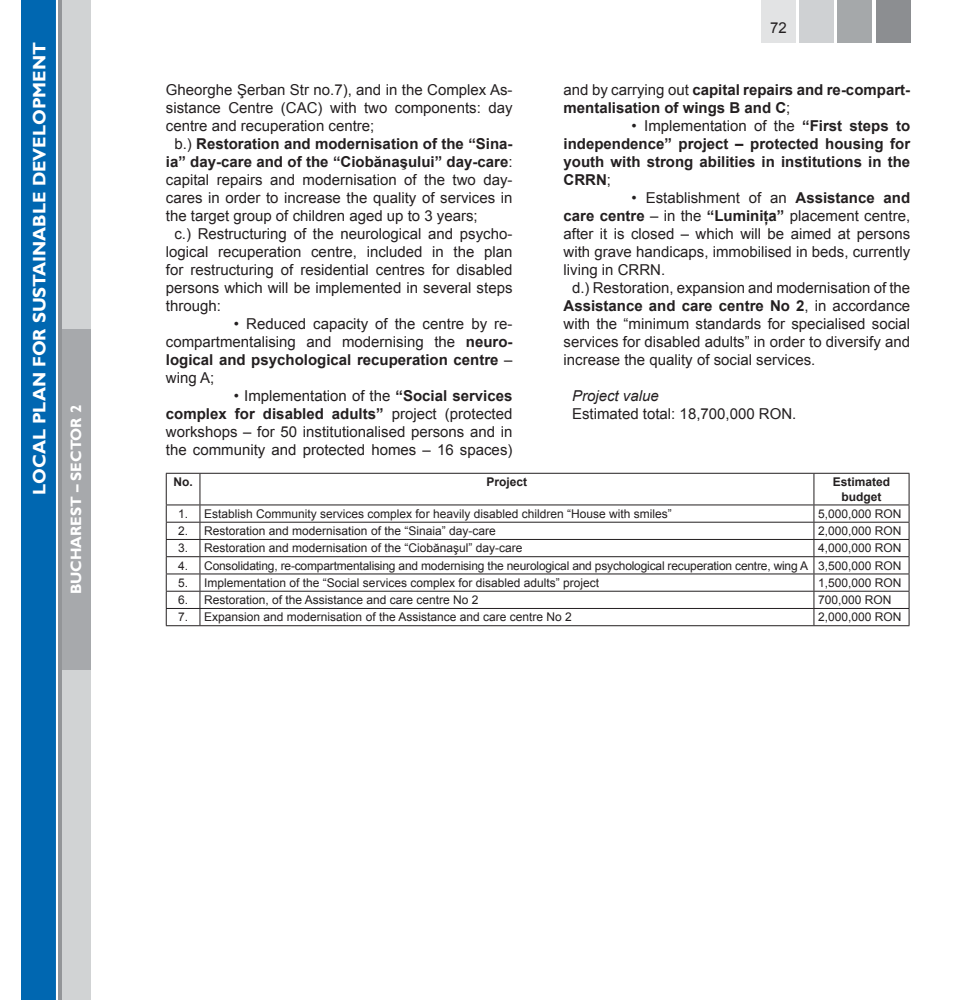
<style>
.page{position:relative;width:957px;height:1000px;background:#fff}
.page>*{position:absolute;margin:0;border:0;box-sizing:border-box;transform-origin:0 0}
.t1{font:700 18px "Gill Sans";color:#fff}
.t2{font:15px/18px "Arial";color:#231f20;text-align:justify}
.t3{font:700 15px/18px "Arial";color:#231f20}
.t4{font:700 15px "Gill Sans";color:#fff}
.t5{font:italic 15px "Arial";color:#231f20}
.t6{font:12px "Arial";color:#231f20}
.t7{font:700 12px/14.4px "Arial";color:#231f20;text-align:center}
.s1{font-weight:400}
.s2{font-weight:700}
</style>
<div class="page">
<div style="left:876px;top:0;width:34px;height:43px;background:#8c8e91"></div>
<div style="left:838px;top:0;width:34px;height:43px;background:#a5a8aa"></div>
<div style="left:799px;top:0;width:34px;height:43px;background:#cfd1d3"></div>
<div style="left:761px;top:0;width:34px;height:43px;background:#e2e3e4"></div>
<div style="left:21px;top:0;width:36px;height:999px;background:#0067b1"></div>
<div style="left:60px;top:0;width:31px;height:329px;background:#d1d3d4"></div>
<div style="left:62px;top:329px;width:29px;height:340px;background:#a7a9ac"></div>
<div style="left:60px;top:669px;width:31px;height:330px;background:#d1d3d4"></div>
<hr style="left:56px;top:0;width:2px;height:999px;background:#fff">
<hr style="left:58px;top:0;width:4px;height:999px;background:#939598">
<hr style="left:166px;top:473px;width:34px;height:1px;background:#231f20">
<hr style="left:166px;top:473px;width:1px;height:31px;background:#231f20">
<hr style="left:200px;top:473px;width:614px;height:1px;background:#231f20">
<hr style="left:200px;top:473px;width:1px;height:31px;background:#231f20">
<hr style="left:814px;top:473px;width:95px;height:1px;background:#231f20">
<hr style="left:813px;top:473px;width:1px;height:31px;background:#231f20">
<hr style="left:908px;top:473px;width:1px;height:31px;background:#231f20">
<hr style="left:166px;top:504px;width:34px;height:1px;background:#231f20">
<hr style="left:200px;top:504px;width:614px;height:1px;background:#231f20">
<hr style="left:814px;top:504px;width:95px;height:1px;background:#231f20">
<hr style="left:166px;top:521px;width:34px;height:1px;background:#231f20">
<hr style="left:200px;top:521px;width:614px;height:1px;background:#231f20">
<hr style="left:814px;top:521px;width:95px;height:1px;background:#231f20">
<hr style="left:166px;top:539px;width:34px;height:1px;background:#231f20">
<hr style="left:200px;top:539px;width:614px;height:1px;background:#231f20">
<hr style="left:814px;top:539px;width:95px;height:1px;background:#231f20">
<hr style="left:166px;top:556px;width:34px;height:1px;background:#231f20">
<hr style="left:200px;top:556px;width:614px;height:1px;background:#231f20">
<hr style="left:814px;top:556px;width:95px;height:1px;background:#231f20">
<hr style="left:166px;top:573px;width:34px;height:1px;background:#231f20">
<hr style="left:200px;top:573px;width:614px;height:1px;background:#231f20">
<hr style="left:814px;top:573px;width:95px;height:1px;background:#231f20">
<hr style="left:166px;top:590px;width:34px;height:1px;background:#231f20">
<hr style="left:200px;top:590px;width:614px;height:1px;background:#231f20">
<hr style="left:814px;top:590px;width:95px;height:1px;background:#231f20">
<hr style="left:166px;top:608px;width:34px;height:1px;background:#231f20">
<svg style="left:166px;top:505px;width:1px;height:120px"></svg>
<hr style="left:200px;top:608px;width:614px;height:1px;background:#231f20">
<svg style="left:200px;top:505px;width:1px;height:120px"></svg>
<hr style="left:814px;top:608px;width:95px;height:1px;background:#231f20">
<svg style="left:813px;top:505px;width:1px;height:120px"></svg>
<svg style="left:908px;top:505px;width:1px;height:120px"></svg>
<hr style="left:166px;top:625px;width:34px;height:1px;background:#231f20">
<hr style="left:200px;top:625px;width:614px;height:1px;background:#231f20">
<hr style="left:814px;top:625px;width:95px;height:1px;background:#231f20">
<p class="t1" style="left:28px;top:495px;width:454px;rotate:-90deg">LOCAL PLAN FOR SUSTAINABLE DEVELOPMENT</p>
<p class="t4" style="left:67px;top:594px;width:191px;rotate:-90deg">BUCHAREST – SECTOR 2</p>
<p class="t2" style="left:166px;top:80px;width:348px">Gheorghe Şerban Str no.7), and in the Complex As-</p>
<p class="t2" style="left:166px;top:98px;width:348px">sistance Centre (CAC) with two components: day</p>
<p class="t2" style="left:166px;top:116px;width:210px">centre and recuperation centre;</p>
<p class="t3" style="left:174px;top:135px;width:340px"><span class="s1">b.)</span> Restoration and modernisation of the “Sina-</p>
<p class="t3" style="left:166px;top:153px;width:348px">ia” day-care and of the “Ciobănaşului” day-care<span class="s1">:</span></p>
<p class="t2" style="left:166px;top:170px;width:348px">capital repairs and modernisation of the two day-</p>
<p class="t2" style="left:166px;top:188px;width:348px">cares in order to increase the quality of services in</p>
<p class="t2" style="left:166px;top:206px;width:313px">the target group of children aged up to 3 years;</p>
<p class="t2" style="left:174px;top:224px;width:340px">c.) Restructuring of the neurological and psycho-</p>
<p class="t2" style="left:166px;top:242px;width:348px">logical recuperation centre, included in the plan</p>
<p class="t2" style="left:166px;top:260px;width:348px">for restructuring of residential centres for disabled</p>
<p class="t2" style="left:166px;top:278px;width:348px">persons which will be implemented in several steps</p>
<p class="t2" style="left:166px;top:296px;width:57px">through:</p>
<p class="t2" style="left:166px;top:314px;width:348px;text-indent:68px">• Reduced capacity of the centre by re&shy;compartmentalising and modernising the <span class="s2">neuro&shy;logical and psychological recuperation centre</span> – wing A;</p>
<p class="t2" style="left:166px;top:386px;width:348px;text-indent:68px">• Implementation of the <span class="s2">“Social services complex for disabled adults”</span> project (protected workshops – for 50 institutionalised persons and in the community and protected homes – 16 spaces)</p>
<p class="t2" style="left:770px;top:19px;width:17px">72</p>
<p class="t3" style="left:563px;top:81px;width:348px"><span class="s1">and by carrying out</span> capital repairs and re-compart&shy;mentalisation of wings B and C<span class="s1">;</span></p>
<p class="t3" style="left:563px;top:117px;width:348px;text-align:justify;text-indent:68px"><span class="s1">• Implementation of the</span> “First steps to independence” project – protected housing for youth with strong abilities in institutions in the CRRN<span class="s1">;</span></p>
<p class="t2" style="left:631px;top:188px;width:280px">• Establishment of an <span class="s2">Assistance and</span></p>
<p class="t2" style="left:563px;top:206px;width:348px"><span class="s2">care centre</span> – in the <span class="s2">“Luminiţa”</span> placement centre,</p>
<p class="t2" style="left:563px;top:224px;width:348px">after it is closed – which will be aimed at persons</p>
<p class="t2" style="left:563px;top:242px;width:348px">with grave handicaps, immobilised in beds, currently</p>
<p class="t2" style="left:563px;top:260px;width:103px">living in CRRN.</p>
<p class="t2" style="left:572px;top:278px;width:340px">d.) Restoration, expansion and modernisation of the</p>
<p class="t3" style="left:563px;top:297px;width:348px">Assistance and care centre No 2<span class="s1">, in accordance</span></p>
<p class="t2" style="left:563px;top:314px;width:348px">with the “minimum standards for specialised social</p>
<p class="t2" style="left:563px;top:332px;width:348px">services for disabled adults” in order to diversify and</p>
<p class="t2" style="left:563px;top:350px;width:253px">increase the quality of social services.</p>
<p class="t5" style="left:572px;top:386px;width:88px">Project value</p>
<p class="t2" style="left:572px;top:404px;width:226px">Estimated total: 18,700,000 RON.</p>
<p class="t7" style="left:173px;top:475px;width:21px">No.</p>
<p class="t7" style="left:486px;top:475px;width:42px">Project</p>
<p class="t7" style="left:833px;top:475px;width:59px">Estimated budget</p>
<p class="t6" style="left:178px;top:505px;width:495px">1 . Establish Community services complex for heavily disabled children “House with smiles”</p>
<p class="t6" style="left:818px;top:505px;width:85px">5,000,000 RON</p>
<p class="t6" style="left:178px;top:523px;width:319px">2. Restoration and modernisation of the “Sinaia” day-care</p>
<p class="t6" style="left:818px;top:523px;width:85px">2,000,000 RON</p>
<p class="t6" style="left:178px;top:540px;width:346px">3. Restoration and modernisation of the “Ciobănaşul” day-care</p>
<p class="t6" style="left:818px;top:540px;width:85px">4,000,000 RON</p>
<p class="t6" style="left:178px;top:557px;width:725px">4. Consolidating, re-compartmentalising and modernising the neurological and psychological recuperation centre, wing A 3,500,000 RON</p>
<p class="t6" style="left:178px;top:574px;width:422px">5. Implementation of the “Social services complex for disabled adults” project</p>
<p class="t6" style="left:818px;top:574px;width:85px">1,500,000 RON</p>
<p class="t6" style="left:178px;top:592px;width:302px">6. Restoration, of the Assistance and care centre No 2</p>
<p class="t6" style="left:818px;top:592px;width:75px">700,000 RON</p>
<p class="t6" style="left:178px;top:609px;width:395px">7. Expansion and modernisation of the Assistance and care centre No 2</p>
<p class="t6" style="left:818px;top:609px;width:85px">2,000,000 RON</p>
</div>
